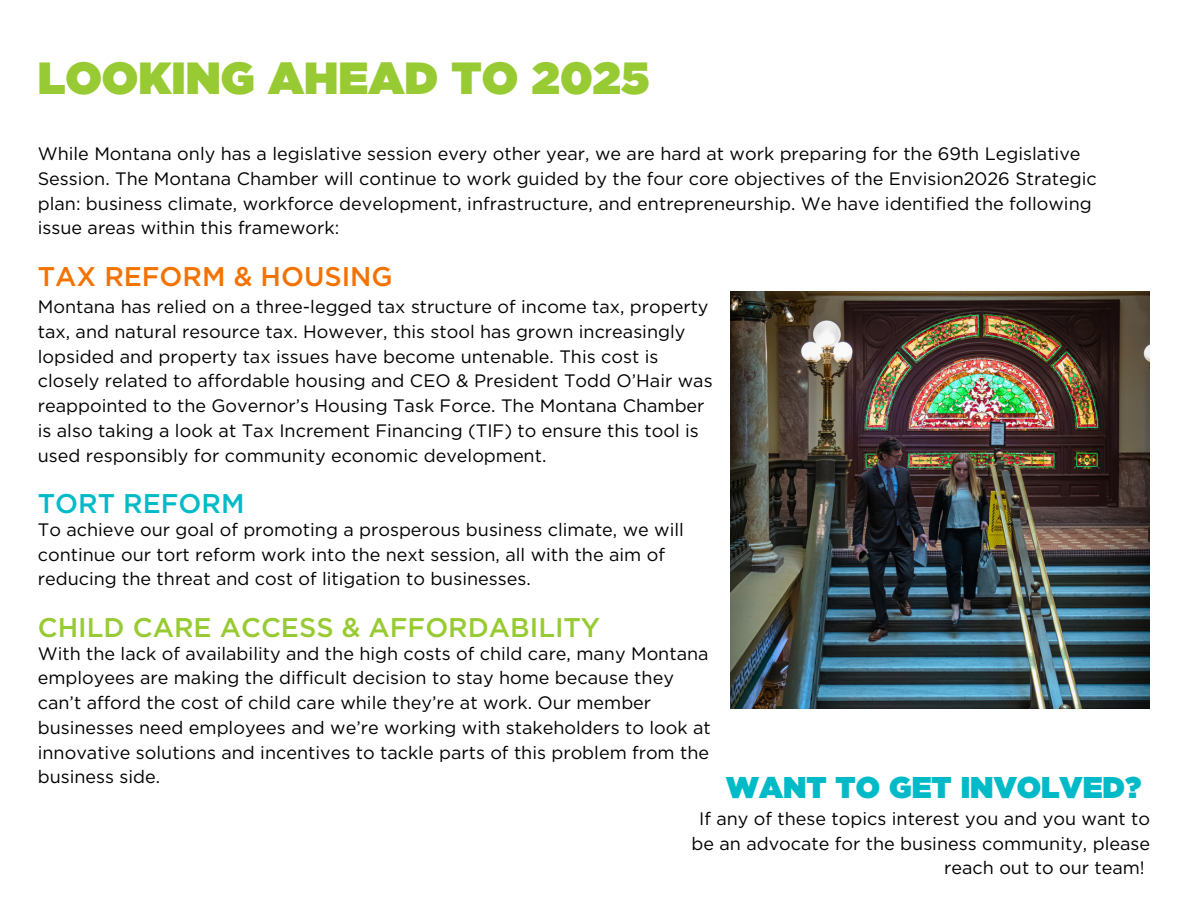
<style>
.page{position:relative;width:1188px;height:918px;background:#fff}
.page>*{position:absolute;margin:0;border:0;box-sizing:border-box;transform-origin:0 0}
.t1{font:900 45px "Gotham";color:#98cb33}
.t2{font:900 30px "Gotham";color:#00bbc7}
.t3{font:500 27px "Gotham";color:#98cb33}
.t4{font:500 27px "Gotham";color:#f47300}
.t5{font:500 27px "Gotham";color:#00bbc7}
.t6{font:18px/24.8px "Gotham";color:#000}
</style>
<div class="page">
<img style="left:730px;top:291px;width:420px;height:417px">
<p class="t1" style="left:38px;top:51px;width:613px">LOOKING AHEAD TO 2025</p>
<p class="t6" style="left:38px;top:141px;width:1060px">While Montana only has a legislative session every other year, we are hard at work preparing for the 69th Legislative Session. The Montana Chamber will continue to work guided by the four core objectives of the Envision2026 Strategic plan: business climate, workforce development, infrastructure, and entrepreneurship. We have identified the following issue areas within this framework:</p>
<p class="t4" style="left:38px;top:260px;width:356px">TAX REFORM &amp; HOUSING</p>
<p class="t6" style="left:38px;top:294px;width:676px">Montana has relied on a three-legged tax structure of income tax, property tax, and natural resource tax. However, this stool has grown increasingly lopsided and property tax issues have become untenable. This cost is closely related to affordable housing and CEO &amp; President Todd O’Hair was reappointed to the Governor’s Housing Task Force. The Montana Chamber is also taking a look at Tax Increment Financing (TIF) to ensure this tool is used responsibly for community economic development.</p>
<p class="t5" style="left:38px;top:488px;width:208px">TORT REFORM</p>
<p class="t6" style="left:38px;top:517px;width:648px">To achieve our goal of promoting a prosperous business climate, we will continue our tort reform work into the next session, all with the aim of reducing the threat and cost of litigation to businesses.</p>
<p class="t3" style="left:38px;top:611px;width:564px">CHILD CARE ACCESS &amp; AFFORDABILITY</p>
<p class="t6" style="left:38px;top:641px;width:675px">With the lack of availability and the high costs of child care, many Montana employees are making the difficult decision to stay home because they can’t afford the cost of child care while they’re at work. Our member businesses need employees and we’re working with stakeholders to look at innovative solutions and incentives to tackle parts of this problem from the business side.</p>
<p class="t2" style="left:726px;top:769px;width:417px">WANT TO GET INVOLVED?</p>
<p class="t6" style="left:699px;top:806px;width:452px">If any of these topics interest you and you want to</p>
<p class="t6" style="left:691px;top:831px;width:460px">be an advocate for the business community, please</p>
<p class="t6" style="left:944px;top:855px;width:202px">reach out to our team!</p>
</div>
